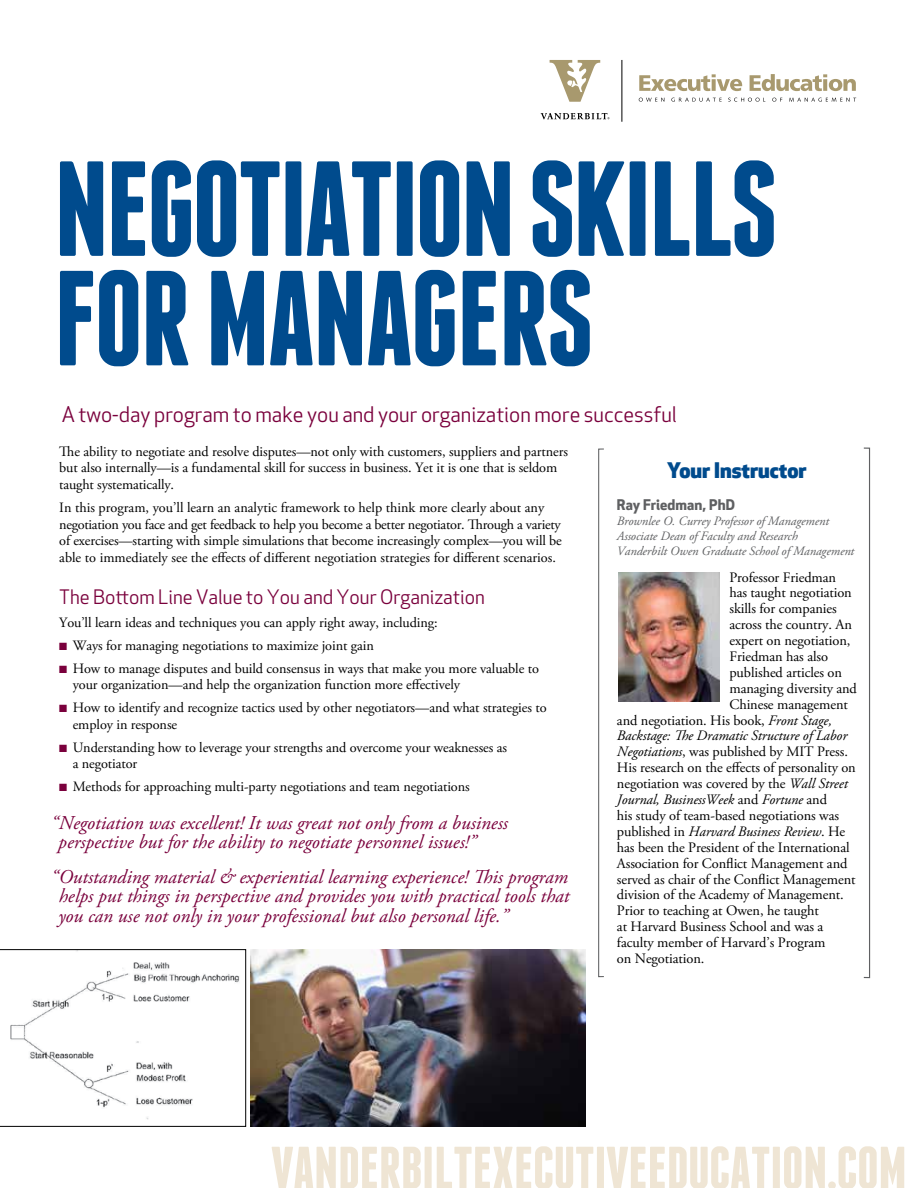
<style>
.page{position:relative;width:918px;height:1188px;background:#fff}
.page>*{position:absolute;margin:0;border:0;box-sizing:border-box;transform-origin:0 0}
.t1{font:700 135px/109.5px "Franchise";letter-spacing:-.025em;color:#004b8d}
.t2{font:700 60px "Franchise";letter-spacing:-.01em;color:#efe5d4}
.t3{font:21px "Apex New";color:#7a003c}
.t4{font:800 21px "Apex New";color:#004b8d}
.t5{font:italic 19.5px/19.5px "Adobe Garamond Pro";color:#7a003c}
.t6{font:19.5px "Apex New";color:#7a003c}
.t7{font:14.4px "Adobe Garamond Pro";letter-spacing:-.005em;color:#000}
.t8{font:italic 14.4px "Adobe Garamond Pro";letter-spacing:-.005em;color:#000}
.t9{font:700 14.4px "Apex New";letter-spacing:.005em;color:#5f6062}
.t10{font:14.25px/16.5px "Adobe Garamond Pro";letter-spacing:-.005em;color:#000}
.t11{font:italic 12.75px/15px "Adobe Garamond Pro";letter-spacing:-.005em;color:#5f6062}
.s1{color:#7a003c}
.s2{font-style:italic}
.s3{font-style:normal}
</style>
<div class="page">
<img style="left:250px;top:949px;width:336px;height:177px">
<svg style="left:0;top:949px;width:246px;height:178px"></svg>
<img style="left:618px;top:573px;width:102px;height:129px">
<div style="left:863px;top:448px;width:7px;height:530px;border:1px solid #5f6062"></div>
<div style="left:598px;top:449px;width:6px;height:528px;border:1px solid #5f6062"></div>
<svg style="left:639px;top:98px;width:25px;height:4px"></svg>
<svg style="left:671px;top:98px;width:51px;height:4px"></svg>
<svg style="left:728px;top:98px;width:37px;height:4px"></svg>
<svg style="left:772px;top:98px;width:10px;height:4px"></svg>
<svg style="left:789px;top:98px;width:67px;height:4px"></svg>
<svg style="left:550px;top:60px;width:50px;height:42px"></svg>
<hr style="left:622px;top:60px;width:1px;height:62px;background:#000">
<svg style="left:541px;top:113px;width:69px;height:6px"></svg>
<svg style="left:639px;top:74px;width:103px;height:17px"></svg>
<svg style="left:750px;top:74px;width:106px;height:17px"></svg>
<h1 class="t1" style="left:54px;top:154px;width:725px">NEGOTIATION SKILLS<br>FOR MANAGERS</h1>
<h3 class="t3" style="left:62px;top:401px;width:617px">A two-day program to make you and your organization more successful</h3>
<p class="t10" style="left:59px;top:444px;width:510px">The ability to negotiate and resolve disputes—not only with customers, suppliers and partners but also internally—is a fundamental skill for success in business. Yet it is one that is seldom taught systematically.</p>
<p class="t10" style="left:59px;top:500px;width:504px">In this program, you’ll learn an analytic framework to help think more clearly about any negotiation you face and get feedback to help you become a better negotiator. Through a variety of exercises—starting with simple simulations that become increasingly complex—you will be able to immediately see the effects of different negotiation strategies for different scenarios.</p>
<h3 class="t6" style="left:59px;top:584px;width:427px">The Bottom Line Value to You and Your Organization</h3>
<p class="t10" style="left:59px;top:615px;width:380px">You’ll learn ideas and techniques you can apply right away, including:</p>
<p class="t10" style="left:59px;top:638px;width:316px"><span class="s1">■</span> Ways for managing negotiations to maximize joint gain</p>
<p class="t10" style="left:73px;top:660px;width:468px;text-indent:-14px"><span class="s1">■</span> How to manage disputes and build consensus in ways that make you more valuable to your organization—and help the organization function more effectively</p>
<p class="t10" style="left:73px;top:699px;width:475px;line-height:17.2px;text-indent:-14px"><span class="s1">■</span> How to identify and recognize tactics used by other negotiators—and what strategies to employ in response</p>
<p class="t10" style="left:73px;top:739px;width:436px;text-indent:-14px"><span class="s1">■</span> Understanding how to leverage your strengths and overcome your weaknesses as a negotiator</p>
<p class="t10" style="left:59px;top:778px;width:412px"><span class="s1">■</span> Methods for approaching multi-party negotiations and team negotiations</p>
<h3 class="t5" style="left:58px;top:813px;width:451px;text-indent:-7px">“Negotiation was excellent! It was great not only from a business perspective but for the ability to negotiate personnel issues!”</h3>
<h3 class="t5" style="left:58px;top:867px;width:513px;text-align:justify;text-indent:-7px">“Outstanding material &amp; experiential learning experience! This program helps put things in perspective and provides you with practical tools that you can use not only in your professional but also personal life.”</h3>
<h3 class="t4" style="left:667px;top:456px;width:141px">Your Instructor</h3>
<p class="t9" style="left:617px;top:494px;width:120px">Ray Friedman, PhD</p>
<p class="t11" style="left:617px;top:514px;width:239px">Brownlee O. Currey Professor of Management<br>Associate Dean of Faculty and Research<br>Vanderbilt Owen Graduate School of Management</p>
<p class="t7" style="left:729px;top:568px;width:108px">Professor Friedman</p>
<p class="t7" style="left:729px;top:584px;width:124px">has taught negotiation</p>
<p class="t7" style="left:729px;top:600px;width:109px">skills for companies</p>
<p class="t7" style="left:729px;top:616px;width:124px">across the country. An</p>
<p class="t7" style="left:729px;top:632px;width:122px">expert on negotiation,</p>
<p class="t7" style="left:729px;top:648px;width:100px">Friedman has also</p>
<p class="t7" style="left:729px;top:664px;width:114px">published articles on</p>
<p class="t7" style="left:729px;top:680px;width:129px">managing diversity and</p>
<p class="t7" style="left:729px;top:695px;width:120px">Chinese management</p>
<p class="t7" style="left:617px;top:711px;width:217px">and negotiation. His book, <span class="s2">Front Stage,</span></p>
<p class="t8" style="left:617px;top:727px;width:232px">Backstage: The Dramatic Structure of Labor</p>
<p class="t7" style="left:617px;top:743px;width:233px"><span class="s2">Negotiations</span>, was published by MIT Press.</p>
<p class="t7" style="left:617px;top:759px;width:240px">His research on the effects of personality on</p>
<p class="t7" style="left:617px;top:775px;width:232px">negotiation was covered by the <span class="s2">Wall Street</span></p>
<p class="t8" style="left:617px;top:791px;width:212px">Journal, BusinessWeek <span class="s3">and</span> Fortune <span class="s3">and</span></p>
<p class="t7" style="left:617px;top:807px;width:224px">his study of team-based negotiations was</p>
<p class="t8" style="left:617px;top:823px;width:230px"><span class="s3">published in</span> Harvard Business Review<span class="s3">. He</span></p>
<p class="t7" style="left:617px;top:839px;width:234px">has been the President of the International</p>
<p class="t7" style="left:617px;top:854px;width:232px">Association for Conflict Management and</p>
<p class="t7" style="left:617px;top:870px;width:240px">served as chair of the Conflict Management</p>
<p class="t7" style="left:617px;top:886px;width:228px">division of the Academy of Management.</p>
<p class="t7" style="left:617px;top:902px;width:204px">Prior to teaching at Owen, he taught</p>
<p class="t7" style="left:617px;top:918px;width:208px">at Harvard Business School and was a</p>
<p class="t7" style="left:617px;top:934px;width:210px">faculty member of Harvard’s Program</p>
<p class="t7" style="left:617px;top:950px;width:89px">on Negotiation.</p>
<h2 class="t2" style="left:271px;top:1140px;width:637px">VANDERBILTEXECUTIVEEDUCATION.COM</h2>
</div>
